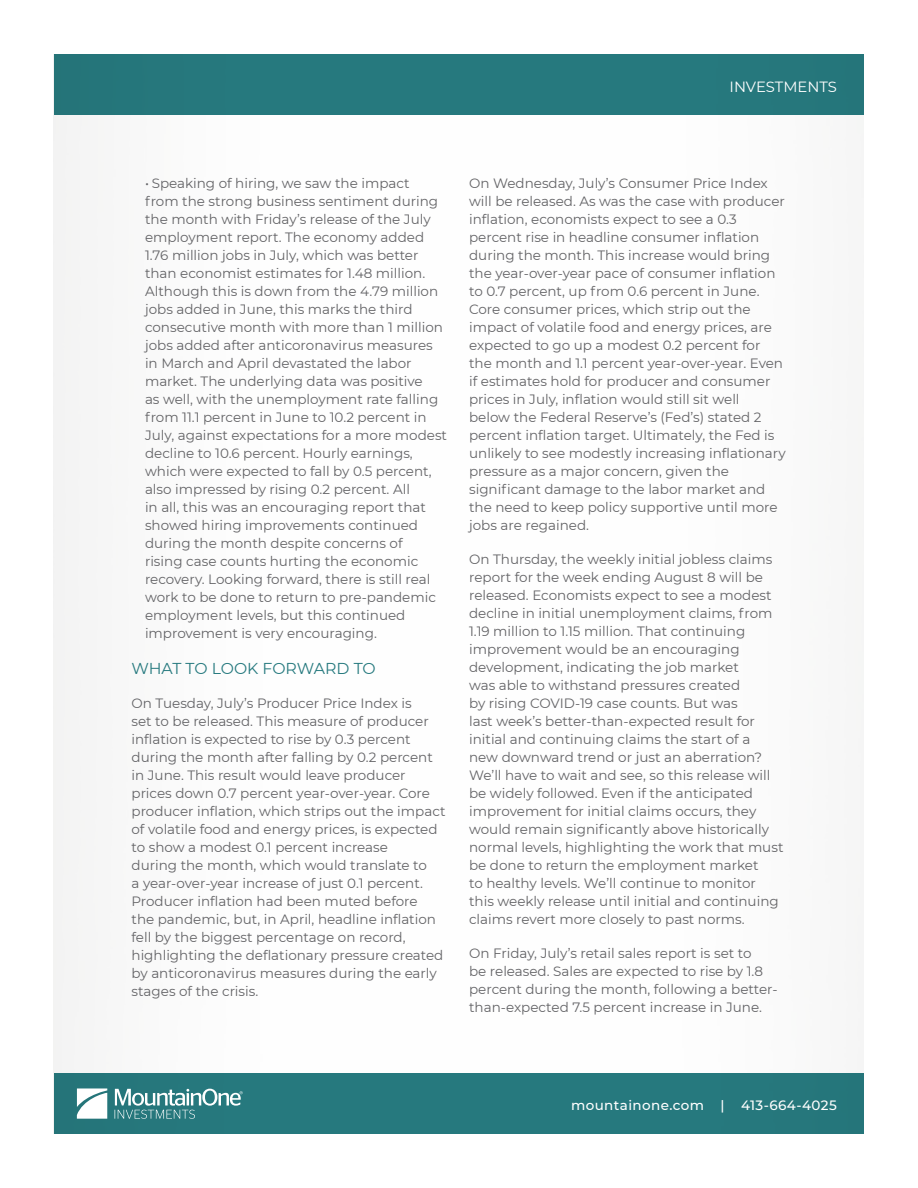
<style>
.page{position:relative;width:918px;height:1188px;background:#fff}
.page>*{position:absolute;margin:0;border:0;box-sizing:border-box;transform-origin:0 0}
.Bullets_2{font:15.75px "Montserrat";letter-spacing:-.005em;color:#277a7f}
.t1{font:14.85px "Montserrat";color:#fff}
.Bullets_2-2{font:13.5px/18px "Montserrat";color:#636366}
.t2{font:500 13.5px "Montserrat";letter-spacing:.03em;color:#fff}
</style>
<div class="page">
<div style="left:54px;top:1073px;width:810px;height:61px;background:#277a7f"></div>
<div style="left:54px;top:54px;width:810px;height:61px;background:#277a7f"></div>
<svg style="left:77px;top:1088px;width:30px;height:31px"></svg>
<svg style="left:115px;top:1089px;width:128px;height:30px"></svg>
<p class="t1" style="left:730px;top:76px;width:109px">INVESTMENTS</p>
<p class="Bullets_2-2" style="left:145px;top:174px;width:304px">• Speaking of hiring, we saw the impact<br>from the strong business sentiment during the month with Friday’s release of the July employment report. The economy added 1.76 million jobs in July, which was better than economist estimates for 1.48 million.<br>Although this is down from the 4.79 million jobs added in June, this marks the third consecutive month with more than 1 million jobs added after anticoronavirus measures in March and April devastated the labor market. The underlying data was positive<br>as well, with the unemployment rate falling from 11.1 percent in June to 10.2 percent in July, against expectations for a more modest decline to 10.6 percent. Hourly earnings, which were expected to fall by 0.5 percent, also impressed by rising 0.2 percent. All<br>in all, this was an encouraging report that showed hiring improvements continued during the month despite concerns of<br>rising case counts hurting the economic recovery. Looking forward, there is still real work to be done to return to pre-pandemic employment levels, but this continued improvement is very encouraging.</p>
<p class="Bullets_2" style="left:132px;top:657px;width:246px">WHAT TO LOOK FORWARD TO</p>
<p class="Bullets_2-2" style="left:132px;top:694px;width:315px">On Tuesday, July’s Producer Price Index is<br>set to be released. This measure of producer inflation is expected to rise by 0.3 percent during the month after falling by 0.2 percent in June. This result would leave producer prices down 0.7 percent year-over-year. Core producer inflation, which strips out the impact of volatile food and energy prices, is expected to show a modest 0.1 percent increase<br>during the month, which would translate to<br>a year-over-year increase of just 0.1 percent.<br>Producer inflation had been muted before<br>the pandemic, but, in April, headline inflation fell by the biggest percentage on record, highlighting the deflationary pressure created by anticoronavirus measures during the early stages of the crisis.</p>
<p class="Bullets_2-2" style="left:469px;top:174px;width:318px">On Wednesday, July’s Consumer Price Index will be released. As was the case with producer inflation, economists expect to see a 0.3 percent rise in headline consumer inflation during the month. This increase would bring the year-over-year pace of consumer inflation to 0.7 percent, up from 0.6 percent in June.<br>Core consumer prices, which strip out the impact of volatile food and energy prices, are expected to go up a modest 0.2 percent for the month and 1.1 percent year-over-year. Even if estimates hold for producer and consumer prices in July, inflation would still sit well<br>below the Federal Reserve’s (Fed’s) stated 2 percent inflation target. Ultimately, the Fed is unlikely to see modestly increasing inflationary pressure as a major concern, given the significant damage to the labor market and the need to keep policy supportive until more jobs are regained.</p>
<p class="Bullets_2-2" style="left:469px;top:550px;width:316px">On Thursday, the weekly initial jobless claims report for the week ending August 8 will be released. Economists expect to see a modest decline in initial unemployment claims, from 1.19 million to 1.15 million. That continuing improvement would be an encouraging development, indicating the job market<br>was able to withstand pressures created<br>by rising COVID-19 case counts. But was<br>last week’s better-than-expected result for initial and continuing claims the start of a<br>new downward trend or just an aberration?<br>We’ll have to wait and see, so this release will be widely followed. Even if the anticipated improvement for initial claims occurs, they would remain significantly above historically normal levels, highlighting the work that must be done to return the employment market<br>to healthy levels. We’ll continue to monitor this weekly release until initial and continuing claims revert more closely to past norms.</p>
<p class="Bullets_2-2" style="left:469px;top:944px;width:310px">On Friday, July’s retail sales report is set to<br>be released. Sales are expected to rise by 1.8 percent during the month, following a better&shy;than-expected 7.5 percent increase in June.</p>
<p class="t2" style="left:571px;top:1096px;width:267px">mountainone.com | 413-664-4025</p>
</div>
